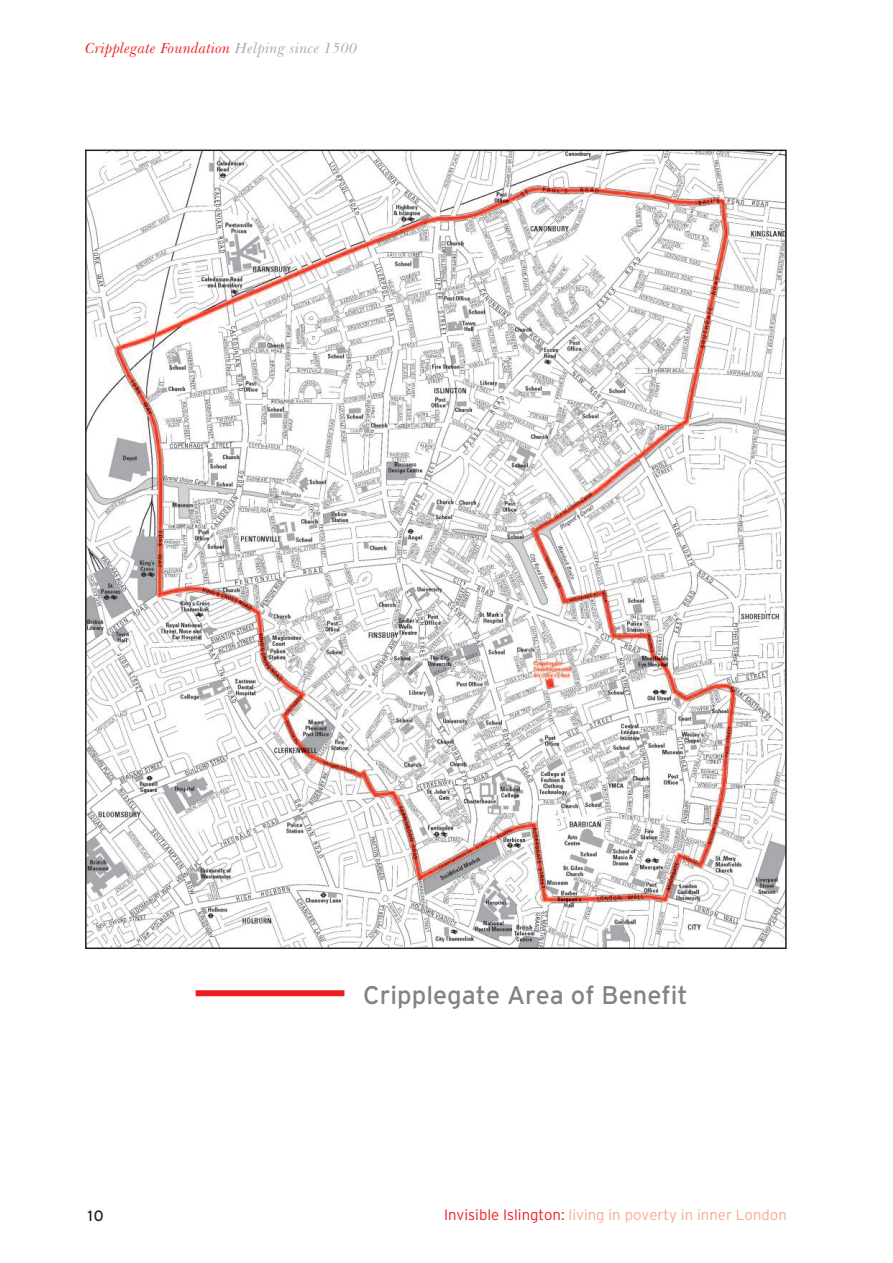
<style>
.page{position:relative;width:893px;height:1263px;background:#fff}
.page>*{position:absolute;margin:0;border:0;box-sizing:border-box;transform-origin:0 0}
.t1{font:25.5px "I511 Interstate Regular";color:#808285}
.t2{font:15px "I510 Interstate Light";color:#f8a98e}
.t3{font:italic 15px "New Baskerville IT Cby BT";letter-spacing:.015em;color:#ee1d23}
.t4{font:15px "I511 Interstate Regular";color:#231f20}
.s1{color:#a8a9ad}
.s2{color:#ee1d23}
</style>
<div class="page">
<img style="left:88px;top:153px;width:696px;height:793px">
<div style="left:196px;top:990px;width:148px;height:6px;background:#ee1d23"></div>
<p class="t3" style="left:85px;top:43px;width:274px">Cripplegate Foundation <span class="s1">Helping since 1500</span></p>
<h1 class="t1" style="left:363px;top:981px;width:326px">Cripplegate Area of Benefit</h1>
<p class="t4" style="left:85px;top:1206px;width:20px">10</p>
<p class="t2" style="left:444px;top:1206px;width:344px"><span class="s2">Invisible Islington:</span> living in poverty in inner London</p>
</div>
